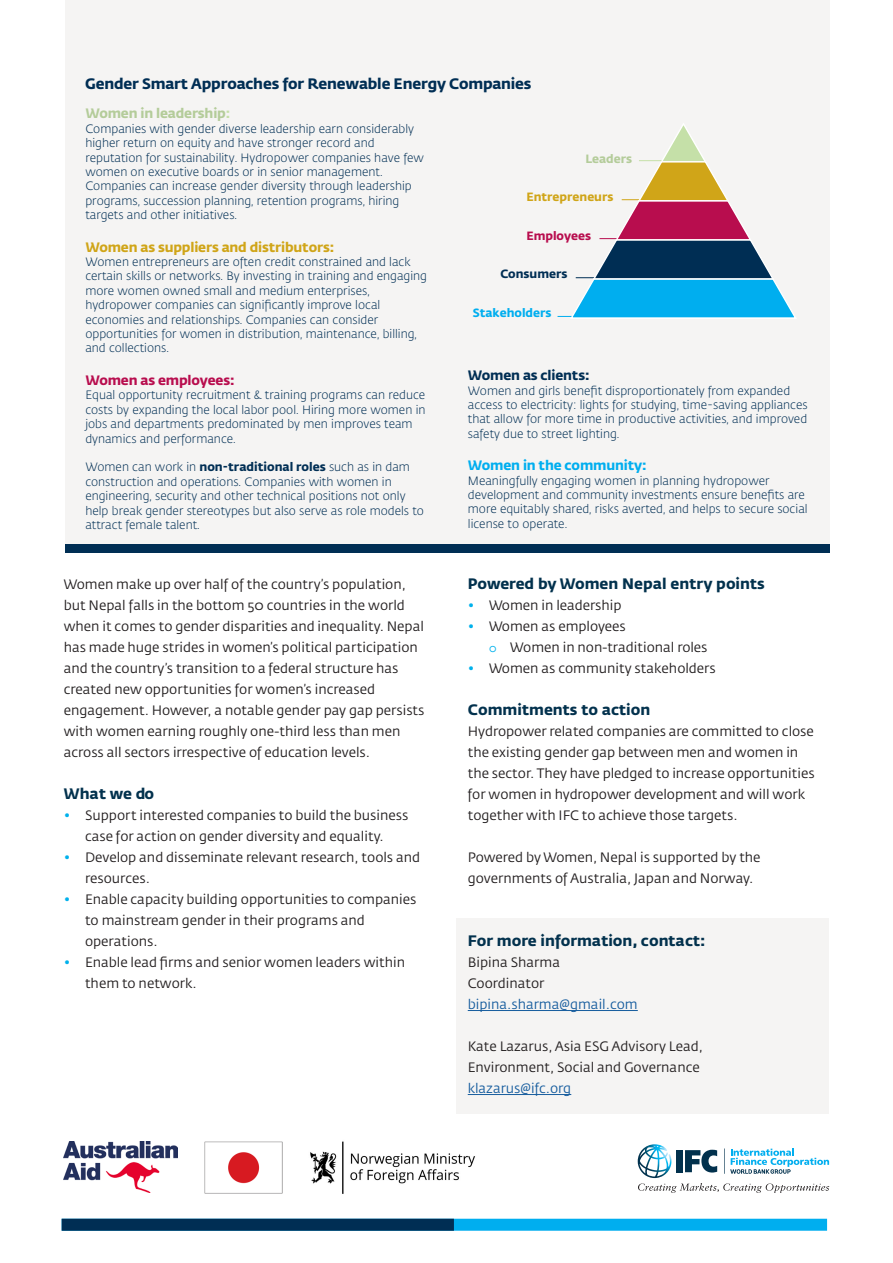
<style>
.page{position:relative;width:893px;height:1263px;background:#fff}
.page>*{position:absolute;margin:0;border:0;box-sizing:border-box;transform-origin:0 0}
.Title_1_1_1{font:700 15px "Fedra Sans Pro";color:#02314d}
.t1{font:700 15px "Fedra Sans Std";letter-spacing:-.01em;color:#002e54}
.Body_K{font:700 15px "Fedra Sans Pro";color:#02314d}
.Body_K-2{font:13.5px/21px "Fedra Sans Pro";color:#231f20}
.Body_K-3{font:13.5px "Fedra Sans Pro";color:#175d9e}
.t2{font:700 13.5px "Fedra Sans Std";letter-spacing:-.01em;color:#d0a518}
.t3{font:700 13.5px "Fedra Sans Std";letter-spacing:-.01em;color:#00aeef}
.t4{font:700 13.5px "Fedra Sans Std";letter-spacing:-.01em;color:#b4cc9a}
.t5{font:700 13.5px "Fedra Sans Std";letter-spacing:-.01em;color:#b80d4e}
.t6{font:700 13.5px "Fedra Sans Std";letter-spacing:-.01em;color:#002e54}
.t7{font:300 12px/14.4px "Fedra Sans Std";color:#002e54}
.t8{font:700 11.85px "Fedra Sans Std";color:#d0a518}
.t9{font:700 11.85px "Fedra Sans Std";color:#00aeef}
.t10{font:700 11.85px "Fedra Sans Std";color:#b80d4e}
.t11{font:700 11.85px "Fedra Sans Std";color:#002e54}
.t12{font:700 11.85px "Fedra Sans Std";color:#b4cc9a}
.s1{color:#c5e0a8}
.s2{font-weight:700}
.s3{color:#00b1ec}
.s4{font-family:"Sabon LT Std";color:#00b1ec}
</style>
<div class="page">
<div style="left:457px;top:918px;width:372px;height:196px;background:#f5f4f3"></div>
<hr style="left:468px;top:1010px;width:170px;height:1px;background:#175d9e">
<hr style="left:468px;top:1094px;width:103px;height:1px;background:#175d9e">
<div style="left:65px;top:0;width:764px;height:552px;background:#f5f4f3"></div>
<hr style="left:557px;top:316px;width:161px;height:1px;background:#00aeef">
<svg style="left:569px;top:123px;width:227px;height:196px"></svg>
<div style="left:65px;top:545px;width:764px;height:8px;background:#002e54"></div>
<div style="left:62px;top:1219px;width:765px;height:12px;background:#00aeef"></div>
<div style="left:62px;top:1219px;width:392px;height:12px;background:#002e54"></div>
<svg style="left:638px;top:1144px;width:191px;height:49px"></svg>
<img style="left:64px;top:1141px;width:113px;height:51px">
<img style="left:204px;top:1141px;width:79px;height:53px">
<img style="left:310px;top:1141px;width:165px;height:53px">
<p class="t1" style="left:85px;top:74px;width:448px">Gender Smart Approaches for Renewable Energy Companies</p>
<p class="t4" style="left:85px;top:105px;width:146px">Women in leadership<span class="s1">:</span></p>
<p class="t7" style="left:85px;top:122px;width:340px">Companies with gender diverse leadership earn considerably higher return on equity and have stronger record and reputation for sustainability. Hydropower companies have few women on executive boards or in senior management.<br>Companies can increase gender diversity through leadership programs, succession planning, retention programs, hiring targets and other initiatives.</p>
<p class="t2" style="left:85px;top:238px;width:250px">Women as suppliers and distributors:</p>
<p class="t7" style="left:85px;top:255px;width:343px">Women entrepreneurs are often credit constrained and lack certain skills or networks. By investing in training and engaging more women owned small and medium enterprises, hydropower companies can significantly improve local economies and relationships. Companies can consider opportunities for women in distribution, maintenance, billing, and collections.</p>
<p class="t5" style="left:85px;top:371px;width:151px">Women as employees:</p>
<p class="t7" style="left:85px;top:388px;width:342px">Equal opportunity recruitment &amp; training programs can reduce costs by expanding the local labor pool. Hiring more women in jobs and departments predominated by men improves team dynamics and performance.</p>
<p class="t7" style="left:85px;top:460px;width:340px">Women can work in <span class="s2">non-traditional roles</span> such as in dam construction and operations. Companies with women in engineering, security and other technical positions not only help break gender stereotypes but also serve as role models to attract female talent.</p>
<p class="Body_K-2" style="left:64px;top:574px;width:362px">Women make up over half of the country’s population, but Nepal falls in the bottom 50 countries in the world when it comes to gender disparities and inequality. Nepal has made huge strides in women’s political participation and the country’s transition to a federal structure has created new opportunities for women’s increased engagement. However, a notable gender pay gap persists with women earning roughly one-third less than men across all sectors irrespective of education levels.</p>
<p class="Title_1_1_1" style="left:64px;top:784px;width:92px">What we do</p>
<p class="Body_K-2" style="left:64px;top:805px;width:346px;text-align:center"><span class="s3">•</span> Support interested companies to build the business case for action on gender diversity and equality.</p>
<p class="Body_K-2" style="left:85px;top:847px;width:337px;text-indent:-21px"><span class="s3">•</span> Develop and disseminate relevant research, tools and resources.</p>
<p class="Body_K-2" style="left:85px;top:889px;width:333px;text-indent:-21px"><span class="s3">•</span> Enable capacity building opportunities to companies to mainstream gender in their programs and operations.</p>
<p class="Body_K-2" style="left:85px;top:952px;width:321px;text-indent:-21px"><span class="s3">•</span> Enable lead firms and senior women leaders within them to network.</p>
<p class="t12" style="left:585px;top:151px;width:48px">Leaders</p>
<p class="t8" style="left:526px;top:189px;width:89px">Entrepreneurs</p>
<p class="t10" style="left:526px;top:228px;width:66px">Employees</p>
<p class="t11" style="left:500px;top:267px;width:69px">Consumers</p>
<p class="t9" style="left:473px;top:305px;width:80px">Stakeholders</p>
<p class="t6" style="left:468px;top:367px;width:123px">Women as clients:</p>
<p class="t7" style="left:468px;top:383px;width:341px">Women and girls benefit disproportionately from expanded access to electricity: lights for studying, time-saving appliances that allow for more time in productive activities, and improved safety due to street lighting.</p>
<p class="t3" style="left:468px;top:457px;width:180px">Women in the community:</p>
<p class="t7" style="left:468px;top:473px;width:341px">Meaningfully engaging women in planning hydropower development and community investments ensure benefits are more equitably shared, risks averted, and helps to secure social license to operate.</p>
<p class="Title_1_1_1" style="left:468px;top:574px;width:299px">Powered by Women Nepal entry points</p>
<p class="Body_K-2" style="left:468px;top:595px;width:155px"><span class="s3">•</span> Women in leadership</p>
<p class="Body_K-2" style="left:468px;top:616px;width:160px"><span class="s3">•</span> Women as employees</p>
<p class="Body_K-2" style="left:489px;top:637px;width:220px"><span class="s4">Ŋ</span> Women in non-traditional roles</p>
<p class="Body_K-2" style="left:468px;top:658px;width:249px"><span class="s3">•</span> Women as community stakeholders</p>
<p class="Title_1_1_1" style="left:468px;top:700px;width:184px">Commitments to action</p>
<p class="Body_K-2" style="left:468px;top:721px;width:348px">Hydropower related companies are committed to close the existing gender gap between men and women in the sector. They have pledged to increase opportunities for women in hydropower development and will work together with IFC to achieve those targets.</p>
<p class="Body_K-2" style="left:468px;top:847px;width:294px">Powered by Women, Nepal is supported by the governments of Australia, Japan and Norway.</p>
<p class="Body_K" style="left:468px;top:931px;width:239px">For more information, contact:</p>
<p class="Body_K-2" style="left:468px;top:952px;width:94px">Bipina Sharma</p>
<p class="Body_K-2" style="left:468px;top:973px;width:78px">Coordinator</p>
<p class="Body_K-3" style="left:468px;top:996px;width:172px">bipina.sharma@gmail.com</p>
<p class="Body_K-2" style="left:468px;top:1036px;width:237px">Kate Lazarus, Asia ESG Advisory Lead,</p>
<p class="Body_K-2" style="left:468px;top:1057px;width:233px">Environment, Social and Governance</p>
<p class="Body_K-3" style="left:468px;top:1080px;width:105px">klazarus@ifc.org</p>
</div>
